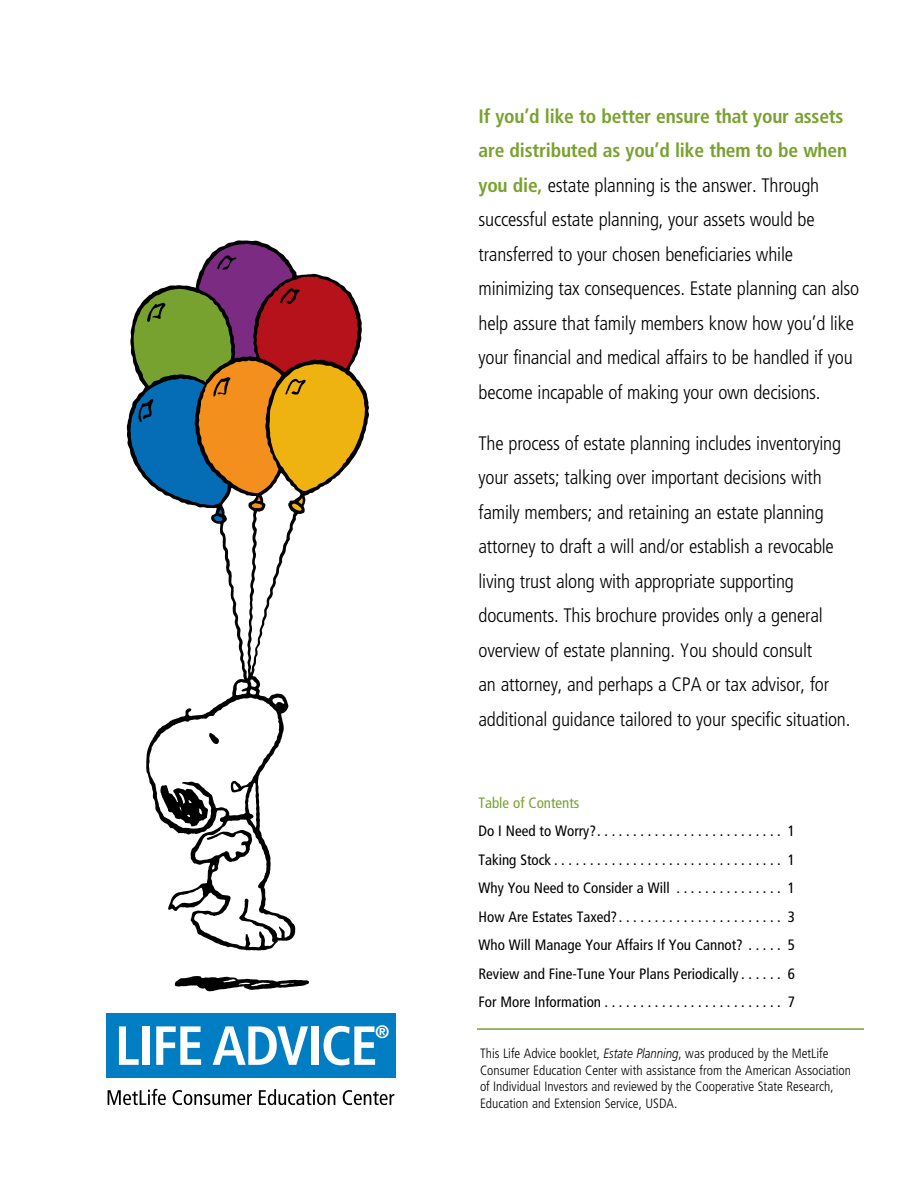
<style>
.page{position:relative;width:918px;height:1188px;background:#fff}
.page>*{position:absolute;margin:0;border:0;box-sizing:border-box;transform-origin:0 0}
.t1{font:700 condensed 55.05px "Frutiger";letter-spacing:-.025em;color:#fff}
.t2{font:300 condensed 19.5px/34.5px "Frutiger";letter-spacing:-.01em;color:#000}
.t3{font:700 18px "Frutiger";color:#fff}
.t4{font:condensed 15px/28.5px "Frutiger";color:#000;text-align:justify}
.t5{font:condensed 15px "Frutiger";color:#78a22f}
.t6{font:300 condensed 13.5px/16.5px "Frutiger";color:#000}
.s1{font-weight:700;color:#78a22f}
.s2{font-style:italic;font-stretch:normal}
</style>
<div class="page">
<div style="left:106px;top:1013px;width:290px;height:64px;background:#007dc3"></div>
<svg style="left:130px;top:244px;width:235px;height:704px"></svg>
<svg style="left:175px;top:976px;width:134px;height:15px"></svg>
<svg style="left:108px;top:1089px;width:58px;height:16px"></svg>
<svg style="left:173px;top:1090px;width:79px;height:15px"></svg>
<svg style="left:259px;top:1089px;width:76px;height:16px"></svg>
<svg style="left:343px;top:1090px;width:51px;height:15px"></svg>
<hr style="left:477px;top:1028px;width:387px;height:2px;background:#78a22f">
<h1 class="t1" style="left:115px;top:1013px;width:264px">LIFE ADVICE</h1>
<p class="t3" style="left:375px;top:1022px;width:16px">®</p>
<p class="t2" style="left:478px;top:99px;width:382px"><span class="s1">If you’d like to better ensure that your assets are distributed as you’d like them to be when you die,</span> estate planning is the answer. Through successful estate planning, your assets would be transferred to your chosen beneficiaries while minimizing tax consequences. Estate planning can also help assure that family members know how you’d like your financial and medical affairs to be handled if you become incapable of making your own decisions.</p>
<p class="t2" style="left:478px;top:426px;width:374px">The process of estate planning includes inventorying your assets; talking over important decisions with family members; and retaining an estate planning attorney to draft a will and/or establish a revocable living trust along with appropriate supporting documents. This brochure provides only a general overview of estate planning. You should consult<br>an attorney, and perhaps a CPA or tax advisor, for additional guidance tailored to your specific situation.</p>
<p class="t5" style="left:478px;top:794px;width:102px">Table of Contents</p>
<p class="t4" style="left:478px;top:817px;width:318px">Do I Need to Worry? . . . . . . . . . . . . . . . . . . . . . . . . . . 1<br>Taking Stock . . . . . . . . . . . . . . . . . . . . . . . . . . . . . . . . 1<br>Why You Need to Consider a Will . . . . . . . . . . . . . . . 1<br>How Are Estates Taxed? . . . . . . . . . . . . . . . . . . . . . . . 3<br>Who Will Manage Your Affairs If You Cannot? . . . . . 5<br>Review and Fine-Tune Your Plans Periodically . . . . . . 6<br>For More Information . . . . . . . . . . . . . . . . . . . . . . . . . 7</p>
<p class="t6" style="left:480px;top:1045px;width:373px">This Life Advice booklet, <span class="s2">Estate Planning</span>, was produced by the MetLife Consumer Education Center with assistance from the American Association of Individual Investors and reviewed by the Cooperative State Research, Education and Extension Service, USDA.</p>
</div>
